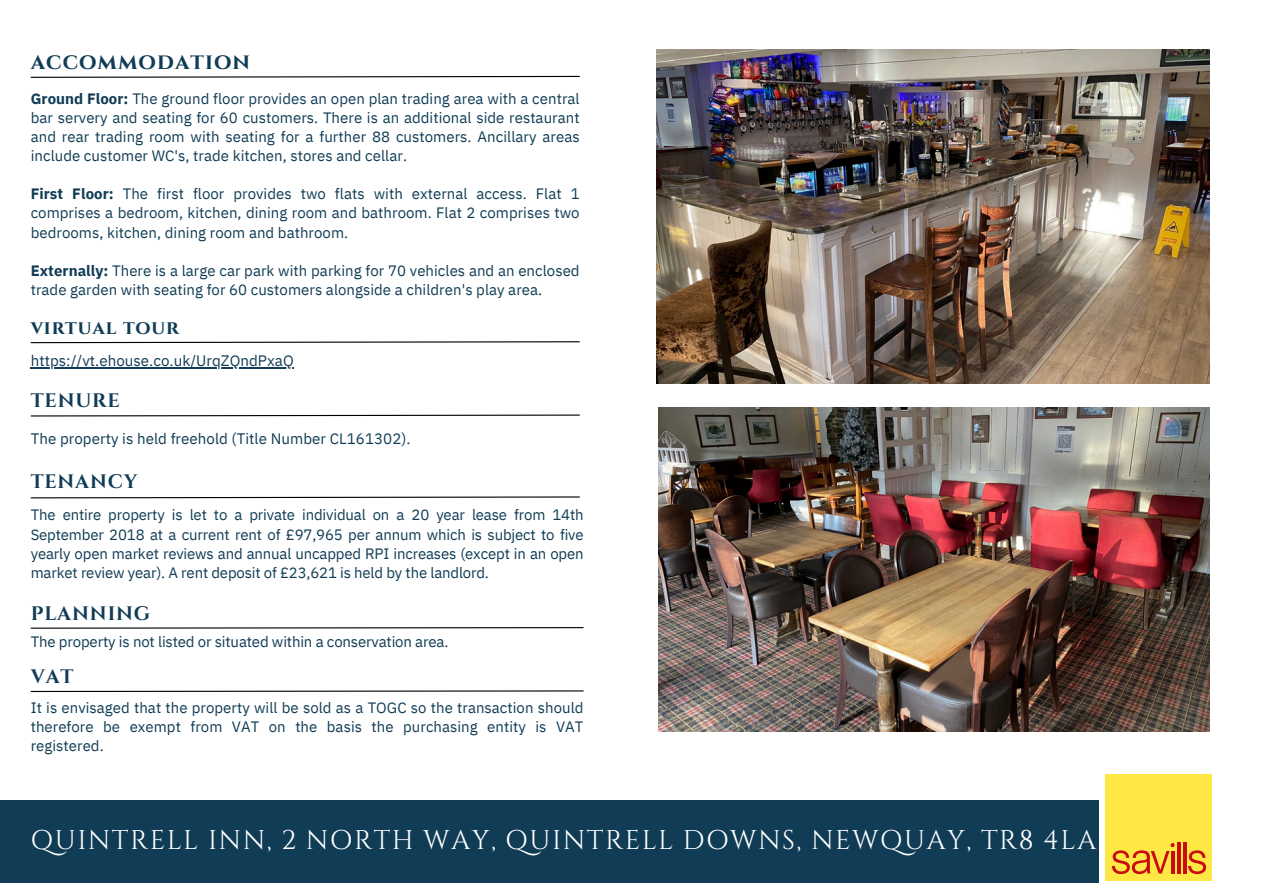
<style>
.page{position:relative;width:1263px;height:894px;background:#fff}
.page>*{position:absolute;margin:0;border:0;box-sizing:border-box;transform-origin:0 0}
.t1{font:27px "Cinzel";letter-spacing:.05em;color:#fff}
.t2{font:700 22.5px "Cinzel";letter-spacing:.045em;color:#103c55}
.t3{font:700 19.5px "Cinzel";letter-spacing:.045em;color:#103c55}
.t4{font:15.15px "IBM Plex Sans";letter-spacing:.005em;color:#103c55}
.t5{font:15px/19.2px "IBM Plex Sans";letter-spacing:.005em;color:#103c55;text-align:justify}
.s1{font-weight:700}
</style>
<div class="page">
<img style="left:657px;top:49px;width:552px;height:335px">
<svg style="left:30px;top:690px;width:554px;height:2px"></svg>
<svg style="left:30px;top:496px;width:550px;height:3px"></svg>
<svg style="left:30px;top:414px;width:550px;height:3px"></svg>
<svg style="left:30px;top:75px;width:550px;height:3px"></svg>
<svg style="left:30px;top:627px;width:554px;height:2px"></svg>
<img style="left:658px;top:407px;width:551px;height:324px">
<div style="left:0;top:799px;width:1098px;height:83px;background:#103c55"></div>
<div style="left:1106px;top:774px;width:106px;height:106px;background:#ffe843"></div>
<svg style="left:1112px;top:843px;width:63px;height:30px"></svg>
<hr style="left:1171px;top:850px;width:3px;height:23px;background:#c90c0f">
<hr style="left:1177px;top:842px;width:3px;height:31px;background:#c90c0f">
<hr style="left:1183px;top:842px;width:3px;height:31px;background:#c90c0f">
<svg style="left:1188px;top:850px;width:18px;height:23px"></svg>
<hr style="left:31px;top:367px;width:263px;height:1px;background:#103c55">
<svg style="left:30px;top:341px;width:550px;height:2px"></svg>
<p class="t2" style="left:31px;top:47px;width:221px">accommodation</p>
<h3 class="t5" style="left:31px;top:88px;width:550px"><span class="s1">Ground Floor:</span> The ground floor provides an open plan trading area with a central bar servery and seating for 60 customers. There is an additional side restaurant and rear trading room with seating for a further 88 customers. Ancillary areas include customer WC's, trade kitchen, stores and cellar.</h3>
<p class="t5" style="left:31px;top:184px;width:550px"><span class="s1">First Floor:</span> The first floor provides two flats with external access. Flat 1 comprises a bedroom, kitchen, dining room and bathroom. Flat 2 comprises two bedrooms, kitchen, dining room and bathroom.</p>
<h3 class="t5" style="left:31px;top:260px;width:550px"><span class="s1">Externally:</span> There is a large car park with parking for 70 vehicles and an enclosed trade garden with seating for 60 customers alongside a children's play area.</h3>
<h1 class="t3" style="left:31px;top:315px;width:150px">virtual tour</h1>
<p class="t4" style="left:31px;top:350px;width:264px">https://vt.ehouse.co.uk/UrqZQndPxaQ</p>
<p class="t3" style="left:31px;top:388px;width:91px">TENURE</p>
<p class="t4" style="left:31px;top:428px;width:381px">The property is held freehold (Title Number CL161302).</p>
<p class="t3" style="left:31px;top:469px;width:108px">TENANCY</p>
<h4 class="t5" style="left:31px;top:505px;width:554px">The entire property is let to a private individual on a 20 year lease from 14th September 2018 at a current rent of £97,965 per annum which is subject to five yearly open market reviews and annual uncapped RPI increases (except in an open market review year). A rent deposit of £23,621 is held by the landlord.</h4>
<h3 class="t3" style="left:31px;top:601px;width:121px">PLANNING</h3>
<p class="t5" style="left:31px;top:631px;width:419px">The property is not listed or situated within a conservation area.</p>
<p class="t3" style="left:31px;top:664px;width:44px">VAT</p>
<p class="t5" style="left:31px;top:697px;width:554px">It is envisaged that the property will be sold as a TOGC so the transaction should therefore be exempt from VAT on the basis the purchasing entity is VAT registered.</p>
<p class="t1" style="left:31px;top:822px;width:1067px">QUINTRELL INN, 2 NORTH WAY, QUINTRELL DOWNS, NEWQUAY, TR8 4LA</p>
</div>
